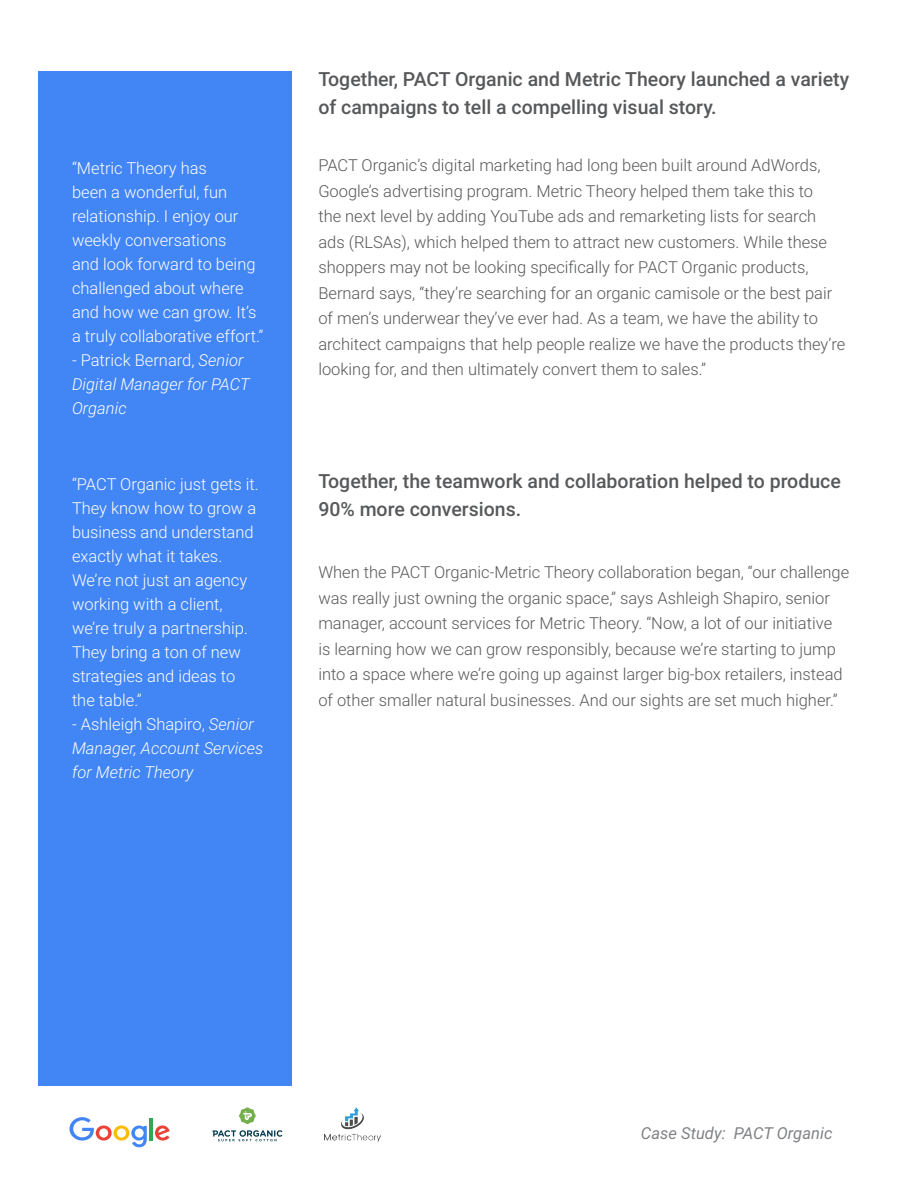
<style>
.page{position:relative;width:918px;height:1188px;background:#fff}
.page>*{position:absolute;margin:0;border:0;box-sizing:border-box;transform-origin:0 0}
.t1{font:500 19.5px/28.5px "Roboto";color:#57585a}
.t2{font:300 16.5px/25.5px "Roboto";color:#57585a}
.t3{font:300 16.5px/24px "Roboto";color:#fff}
.t4{font:italic 300 16.5px/24px "Roboto";color:#fff}
.t5{font:italic 16.5px "Roboto";color:#808285}
.s1{font-style:normal}
</style>
<div class="page">
<svg style="left:70px;top:1117px;width:77px;height:30px"></svg>
<hr style="left:149px;top:1118px;width:4px;height:22px;background:#33a854">
<svg style="left:155px;top:1125px;width:15px;height:16px"></svg>
<svg style="left:212px;top:1130px;width:70px;height:11px"></svg>
<svg style="left:239px;top:1107px;width:17px;height:17px"></svg>
<img style="left:325px;top:1107px;width:56px;height:34px">
<div style="left:38px;top:71px;width:254px;height:1014px;background:#4285f5"></div>
<p class="t3" style="left:72px;top:156px;width:193px">“Metric Theory has<br>been a wonderful, fun relationship. I enjoy our weekly conversations<br>and look forward to being challenged about where and how we can grow. It’s a truly collaborative effort.”</p>
<p class="t4" style="left:72px;top:348px;width:179px"><span class="s1">- Patrick Bernard,</span> Senior<br>Digital Manager for PACT<br>Organic</p>
<p class="t3" style="left:72px;top:471px;width:188px">“PACT Organic just gets it.<br>They know how to grow a business and understand exactly what it takes.<br>We’re not just an agency working with a client, we’re truly a partnership.<br>They bring a ton of new strategies and ideas to the table.”</p>
<p class="t4" style="left:72px;top:711px;width:193px"><span class="s1">- Ashleigh Shapiro,</span> Senior<br>Manager, Account Services for Metric Theory</p>
<p class="t1" style="left:318px;top:64px;width:532px">Together, PACT Organic and Metric Theory launched a variety of campaigns to tell a compelling visual story.</p>
<p class="t2" style="left:318px;top:152px;width:528px">PACT Organic’s digital marketing had long been built around AdWords, Google’s advertising program. Metric Theory helped them take this to<br>the next level by adding YouTube ads and remarketing lists for search ads (RLSAs), which helped them to attract new customers. While these shoppers may not be looking specifically for PACT Organic products, Bernard says, “they’re searching for an organic camisole or the best pair of men’s underwear they’ve ever had. As a team, we have the ability to architect campaigns that help people realize we have the products they’re looking for, and then ultimately convert them to sales.”</p>
<p class="t1" style="left:318px;top:466px;width:524px">Together, the teamwork and collaboration helped to produce<br>90% more conversions.</p>
<p class="t2" style="left:318px;top:559px;width:532px">When the PACT Organic-Metric Theory collaboration began, “our challenge was really just owning the organic space,” says Ashleigh Shapiro, senior manager, account services for Metric Theory. “Now, a lot of our initiative<br>is learning how we can grow responsibly, because we’re starting to jump into a space where we’re going up against larger big-box retailers, instead of other smaller natural businesses. And our sights are set much higher.”</p>
<p class="t5" style="left:641px;top:1121px;width:193px">Case Study: PACT Organic</p>
</div>
